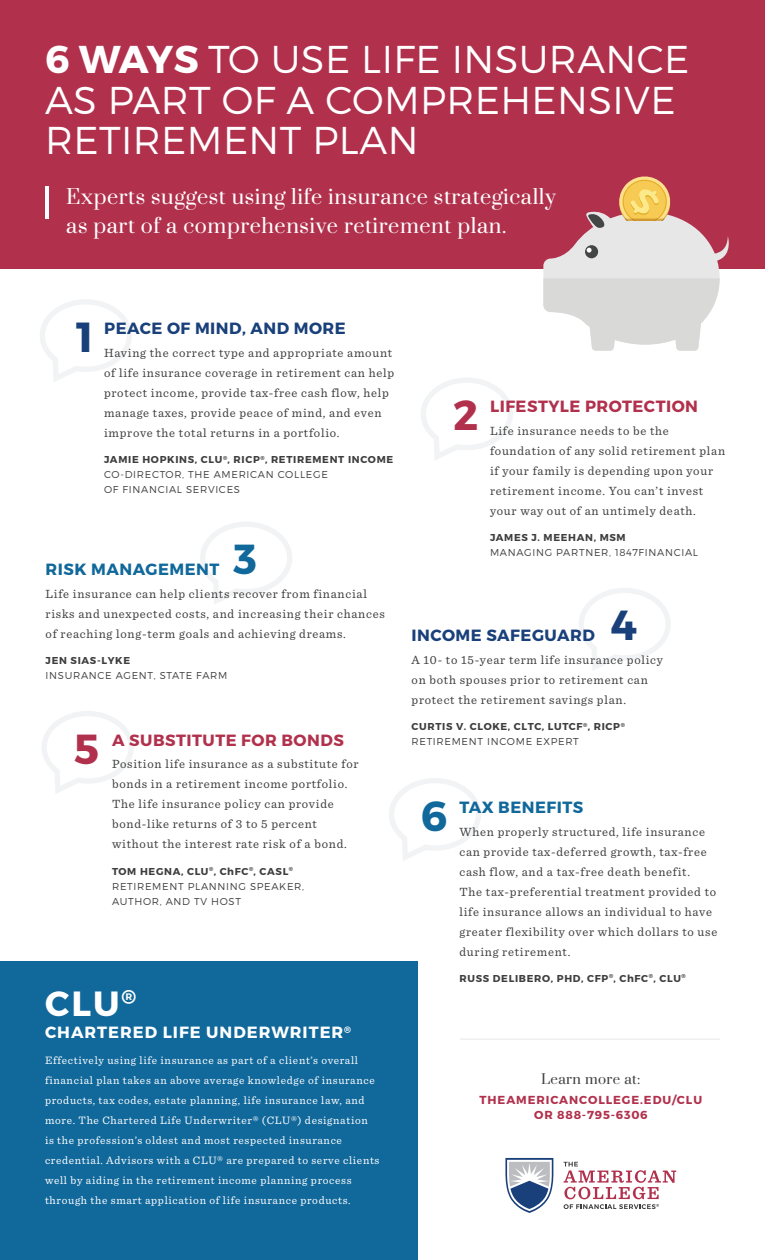
<style>
.page{position:relative;width:765px;height:1260px;background:#fff}
.page>*{position:absolute;margin:0;border:0;box-sizing:border-box;transform-origin:0 0}
.t1{font:700 42px "Montserrat";color:#19407a}
.t2{font:700 42px "Montserrat";color:#10689b}
.t3{font:700 42px "Montserrat";color:#b1314d}
.t4{font:300 38.75px/40.4px "Montserrat";letter-spacing:.01em;color:#fff}
.t5{font:700 35px "Montserrat";color:#fff}
.t6{font:20px/28.8px "Prata";letter-spacing:.03em;color:#fff}
.t7{font:700 16.25px "Montserrat";letter-spacing:.03em;color:#b1314d}
.t8{font:700 16.25px "Montserrat";letter-spacing:.03em;color:#19407a}
.t9{font:700 16.25px "Montserrat";letter-spacing:.06em;color:#fff}
.t10{font:700 16.25px "Montserrat";letter-spacing:.03em;color:#10689b}
.t11{font:13.38px "Prata";letter-spacing:.03em;color:#3e3e3f}
.t12{font:12.5px/20px "Sentinel";letter-spacing:.06em;color:#3e3e3f}
.t13{font:700 11.62px/15px "Montserrat";letter-spacing:.08em;color:#b1314d;text-align:center}
.t14{font:11.25px/20px "Sentinel";letter-spacing:.06em;color:#fff}
.t15{font:300 10px/15px "Montserrat";letter-spacing:.07em;color:#3e3e3f}
.t16{font:700 10px/15px "Montserrat";letter-spacing:.07em;color:#3e3e3f}
.s1{font-weight:700}
.s2{font-weight:300}
</style>
<div class="page">
<div style="left:0;top:0;width:765px;height:269px;background:#b1314d"></div>
<hr style="left:45px;top:186px;width:4px;height:33px;background:#fff">
<svg style="left:564px;top:1162px;width:112px;height:47px"></svg>
<svg style="left:505px;top:1158px;width:49px;height:55px"></svg>
<div style="left:0;top:961px;width:418px;height:299px;background:#10689b"></div>
<svg style="left:543px;top:176px;width:186px;height:175px"></svg>
<div style="left:619px;top:221px;width:50px;height:27px;background:#e6e7e6"></div>
<svg style="left:40px;top:299px;width:92px;height:83px"></svg>
<svg style="left:389px;top:778px;width:92px;height:83px"></svg>
<svg style="left:421px;top:378px;width:92px;height:82px"></svg>
<svg style="left:42px;top:711px;width:91px;height:82px"></svg>
<svg style="left:200px;top:522px;width:92px;height:82px"></svg>
<svg style="left:579px;top:588px;width:92px;height:82px"></svg>
<hr style="left:460px;top:1039px;width:260px;height:1px;background:#e6e7e9">
<h2 class="t4" style="left:45px;top:39px;width:646px"><span class="s1">6 WAYS</span> TO USE LIFE INSURANCE<br>AS PART OF A COMPREHENSIVE<br>RETIREMENT PLAN</h2>
<h3 class="t6" style="left:66px;top:183px;width:491px">Experts suggest using life insurance strategically as part of a comprehensive retirement plan.</h3>
<h1 class="t1" style="left:76px;top:311px;width:19px">1</h1>
<h3 class="t8" style="left:104px;top:318px;width:243px">PEACE OF MIND, AND MORE</h3>
<p class="t12" style="left:104px;top:342px;width:292px">Having the correct type and appropriate amount of life insurance coverage in retirement can help protect income, provide tax-free cash flow, help manage taxes, provide peace of mind, and even improve the total returns in a portfolio.</p>
<p class="t15" style="left:104px;top:452px;width:291px"><span class="s1">JAMIE HOPKINS, CLU</span><sup>®</sup><span class="s1">, RICP</span><sup>®</sup><span class="s1">, RETIREMENT INCOME<br></span>CO-DIRECTOR, THE AMERICAN COLLEGE<br>OF FINANCIAL SERVICES</p>
<h1 class="t2" style="left:234px;top:533px;width:25px">3</h1>
<h3 class="t10" style="left:46px;top:559px;width:175px">RISK MANAGEMENT</h3>
<p class="t12" style="left:46px;top:583px;width:341px">Life insurance can help clients recover from financial risks and unexpected costs, and increasing their chances of reaching long-term goals and achieving dreams.</p>
<p class="t16" style="left:46px;top:653px;width:86px">JEN SIAS-LYKE</p>
<p class="t15" style="left:46px;top:668px;width:183px">INSURANCE AGENT, STATE FARM</p>
<h1 class="t3" style="left:74px;top:723px;width:26px">5</h1>
<h3 class="t7" style="left:112px;top:730px;width:233px">A SUBSTITUTE FOR BONDS</h3>
<p class="t12" style="left:112px;top:754px;width:248px">Position life insurance as a substitute for bonds in a retirement income portfolio.<br>The life insurance policy can provide bond-like returns of 3 to 5 percent without the interest rate risk of a bond.</p>
<p class="t15" style="left:112px;top:864px;width:193px"><span class="s1">TOM HEGNA, CLU</span><sup>®</sup><span class="s1">, ChFC</span><sup>®</sup><span class="s1">, CASL</span><sup>®<br></sup>RETIREMENT PLANNING SPEAKER,<br>AUTHOR, AND TV HOST</p>
<h3 class="t5" style="left:45px;top:982px;width:93px">CLU<sup>®</sup></h3>
<h3 class="t9" style="left:45px;top:1023px;width:308px">CHARTERED LIFE UNDERWRITER<sup>®</sup></h3>
<p class="t14" style="left:45px;top:1050px;width:336px">Effectively using life insurance as part of a client’s overall financial plan takes an above average knowledge of insurance products, tax codes, estate planning, life insurance law, and more. The Chartered Life Underwriter® (CLU®) designation is the profession’s oldest and most respected insurance credential. Advisors with a CLU® are prepared to serve clients well by aiding in the retirement income planning process through the smart application of life insurance products.</p>
<h1 class="t3" style="left:453px;top:389px;width:27px">2</h1>
<h3 class="t7" style="left:490px;top:397px;width:209px">LIFESTYLE PROTECTION</h3>
<p class="t12" style="left:490px;top:420px;width:237px">Life insurance needs to be the foundation of any solid retirement plan if your family is depending upon your retirement income. You can’t invest your way out of an untimely death.</p>
<p class="t16" style="left:490px;top:530px;width:137px">JAMES J. MEEHAN, MSM</p>
<p class="t15" style="left:490px;top:545px;width:210px">MANAGING PARTNER, 1847FINANCIAL</p>
<h1 class="t1" style="left:610px;top:599px;width:28px">4</h1>
<h3 class="t8" style="left:412px;top:626px;width:185px">INCOME SAFEGUARD</h3>
<p class="t12" style="left:412px;top:649px;width:253px">A 10- to 15-year term life insurance policy on both spouses prior to retirement can protect the retirement savings plan.</p>
<p class="t16" style="left:412px;top:719px;width:215px">CURTIS V. CLOKE, CLTC, LUTCF<sup>®</sup>, RICP<sup>®<br></sup><span class="s2">RETIREMENT INCOME EXPERT</span></p>
<h1 class="t2" style="left:421px;top:790px;width:28px">6</h1>
<h3 class="t10" style="left:460px;top:797px;width:125px">TAX BENEFITS</h3>
<p class="t12" style="left:459px;top:821px;width:259px">When properly structured, life insurance can provide tax-deferred growth, tax-free cash flow, and a tax-free death benefit.<br>The tax-preferential treatment provided to life insurance allows an individual to have greater flexibility over which dollars to use during retirement.</p>
<p class="t16" style="left:460px;top:971px;width:228px">RUSS DELIBERO, PHD, CFP<sup>®</sup>, ChFC<sup>®</sup>, CLU<sup>®</sup></p>
<p class="t11" style="left:541px;top:1070px;width:101px">Learn more at:</p>
<p class="t13" style="left:480px;top:1092px;width:224px">THEAMERICANCOLLEGE.EDU/CLU<br>OR 888-795-6306</p>
</div>
